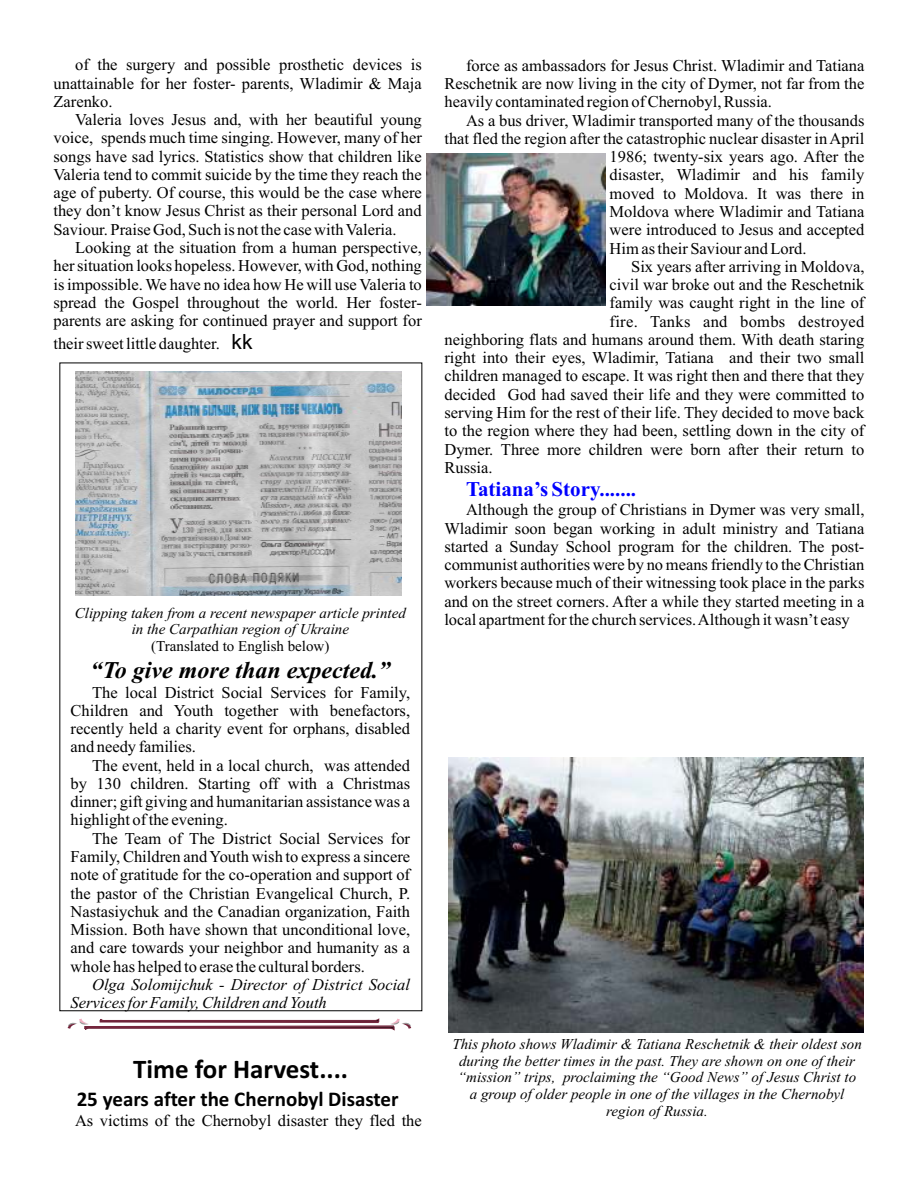
<style>
.page{position:relative;width:918px;height:1188px;background:#fff}
.page>*{position:absolute;margin:0;border:0;box-sizing:border-box;transform-origin:0 0}
.t1{font:700 27px "Calibri";color:#000}
.t2{font:italic 700 24px "Times New Roman";color:#000}
.t3{font:700 21px "Calibri";color:#000}
.t4{font:700 21px "Times New Roman";color:#00f}
.t5{font:21px "Arial";color:#000}
.t6{font:16.5px/18.3px "Times New Roman";color:#000;text-align:justify}
.t7{font:italic 16.5px/18.3px "Times New Roman";color:#000}
.t8{font:italic 15px/16.6px "Times New Roman";color:#000;text-align:center}
.t9{font:15px "Times New Roman";color:#000}
</style>
<div class="page">
<img style="left:426px;top:153px;width:180px;height:152px">
<img style="left:448px;top:758px;width:415px;height:275px">
<img style="left:75px;top:371px;width:327px;height:225px">
<svg style="left:68px;top:1018px;width:343px;height:12px"></svg>
<p class="t6" style="left:54px;top:57px;width:370px;text-indent:22px">of the surgery and possible prosthetic devices is unattainable for her foster- parents, Wladimir &amp; Maja Zarenko.</p>
<p class="t6" style="left:53px;top:112px;width:370px;text-indent:22px">Valeria loves Jesus and, with her beautiful young voice, spends much time singing. However, many of her songs have sad lyrics. Statistics show that children like Valeria tend to commit suicide by the time they reach the age of puberty. Of course, this would be the case where they don’t know Jesus Christ as their personal Lord and Saviour. Praise God, Such is not the case with Valeria.</p>
<p class="t6" style="left:53px;top:240px;width:370px;text-indent:22px">Looking at the situation from a human perspective, her situation looks hopeless. However, with God, nothing is impossible. We have no idea how He will use Valeria to spread the Gospel throughout the world. Her foster&shy;parents are asking for continued prayer and support for</p>
<p class="t6" style="left:53px;top:336px;width:168px">their sweet little daughter.</p>
<p class="t5" style="left:232px;top:333px;width:22px">kk</p>
<p class="t8" style="left:75px;top:606px;width:332px">Clipping taken from a recent newspaper article printed in the Carpathian region of Ukraine</p>
<p class="t9" style="left:151px;top:641px;width:180px">(Translated to English below)</p>
<h2 class="t2" style="left:90px;top:661px;width:301px">“To give more than expected.”</h2>
<p class="t6" style="left:71px;top:684px;width:341px;text-indent:22px">The local District Social Services for Family, Children and Youth together with benefactors, recently held a charity event for orphans, disabled and needy families.</p>
<p class="t6" style="left:71px;top:758px;width:341px;text-indent:22px">The event, held in a local church, was attended by 130 children. Starting off with a Christmas dinner; gift giving and humanitarian assistance was a highlight of the evening.</p>
<p class="t6" style="left:71px;top:831px;width:341px;text-indent:22px">The Team of The District Social Services for Family, Children and Youth wish to express a sincere note of gratitude for the co-operation and support of the pastor of the Christian Evangelical Church, P.<br>Nastasiychuk and the Canadian organization, Faith Mission. Both have shown that unconditional love, and care towards your neighbor and humanity as a whole has helped to erase the cultural borders.</p>
<p class="t7" style="left:71px;top:977px;width:341px;text-indent:22px">Olga Solomijchuk - Director of District Social<br>Services for Family, Children and Youth</p>
<h1 class="t1" style="left:133px;top:1058px;width:217px">Time for Harvest....</h1>
<p class="t3" style="left:77px;top:1090px;width:323px">25 years after the Chernobyl Disaster</p>
<p class="t6" style="left:75px;top:1113px;width:348px">As victims of the Chernobyl disaster they fled the</p>
<p class="t6" style="left:444px;top:58px;width:422px;text-indent:22px">force as ambassadors for Jesus Christ. Wladimir and Tatiana Reschetnik are now living in the city of Dymer, not far from the heavily contaminated region of Chernobyl, Russia.</p>
<p class="t6" style="left:466px;top:113px;width:400px">As a bus driver, Wladimir transported many of the thousands</p>
<p class="t6" style="left:444px;top:131px;width:422px">that fled the region after the catastrophic nuclear disaster in April</p>
<p class="t6" style="left:610px;top:149px;width:256px">1986; twenty-six years ago. After the</p>
<p class="t6" style="left:610px;top:167px;width:256px">disaster, Wladimir and his family</p>
<p class="t6" style="left:610px;top:186px;width:256px">moved to Moldova. It was there in</p>
<p class="t6" style="left:610px;top:204px;width:256px">Moldova where Wladimir and Tatiana</p>
<p class="t6" style="left:610px;top:222px;width:256px">were introduced to Jesus and accepted</p>
<p class="t6" style="left:610px;top:240px;width:199px">Him as their Saviour and Lord.</p>
<p class="t6" style="left:631px;top:259px;width:235px">Six years after arriving in Moldova,</p>
<p class="t6" style="left:610px;top:277px;width:256px">civil war broke out and the Reschetnik</p>
<p class="t6" style="left:610px;top:295px;width:256px">family was caught right in the line of</p>
<p class="t6" style="left:610px;top:314px;width:256px">fire. Tanks and bombs destroyed</p>
<p class="t6" style="left:444px;top:332px;width:422px">neighboring flats and humans around them. With death staring</p>
<p class="t6" style="left:444px;top:350px;width:422px">right into their eyes, Wladimir, Tatiana and their two small</p>
<p class="t6" style="left:444px;top:368px;width:422px">children managed to escape. It was right then and there that they</p>
<p class="t6" style="left:444px;top:387px;width:422px">decided God had saved their life and they were committed to</p>
<p class="t6" style="left:444px;top:405px;width:422px">serving Him for the rest of their life. They decided to move back</p>
<p class="t6" style="left:444px;top:423px;width:422px">to the region where they had been, settling down in the city of</p>
<p class="t6" style="left:444px;top:441px;width:422px">Dymer. Three more children were born after their return to</p>
<p class="t6" style="left:444px;top:460px;width:50px">Russia.</p>
<p class="t6" style="left:444px;top:502px;width:422px;text-indent:22px">Although the group of Christians in Dymer was very small, Wladimir soon began working in adult ministry and Tatiana started a Sunday School program for the children. The post&shy;communist authorities were by no means friendly to the Christian workers because much of their witnessing took place in the parks and on the street corners. After a while they started meeting in a local apartment for the church services. Although it wasn’t easy</p>
<p class="t4" style="left:466px;top:482px;width:172px">Tatiana’s Story.......</p>
<p class="t8" style="left:452px;top:1037px;width:411px">This photo shows Wladimir &amp; Tatiana Reschetnik &amp; their oldest son during the better times in the past. They are shown on one of their “mission” trips, proclaiming the “Good News” of Jesus Christ to a group of older people in one of the villages in the Chernobyl region of Russia.</p>
</div>
